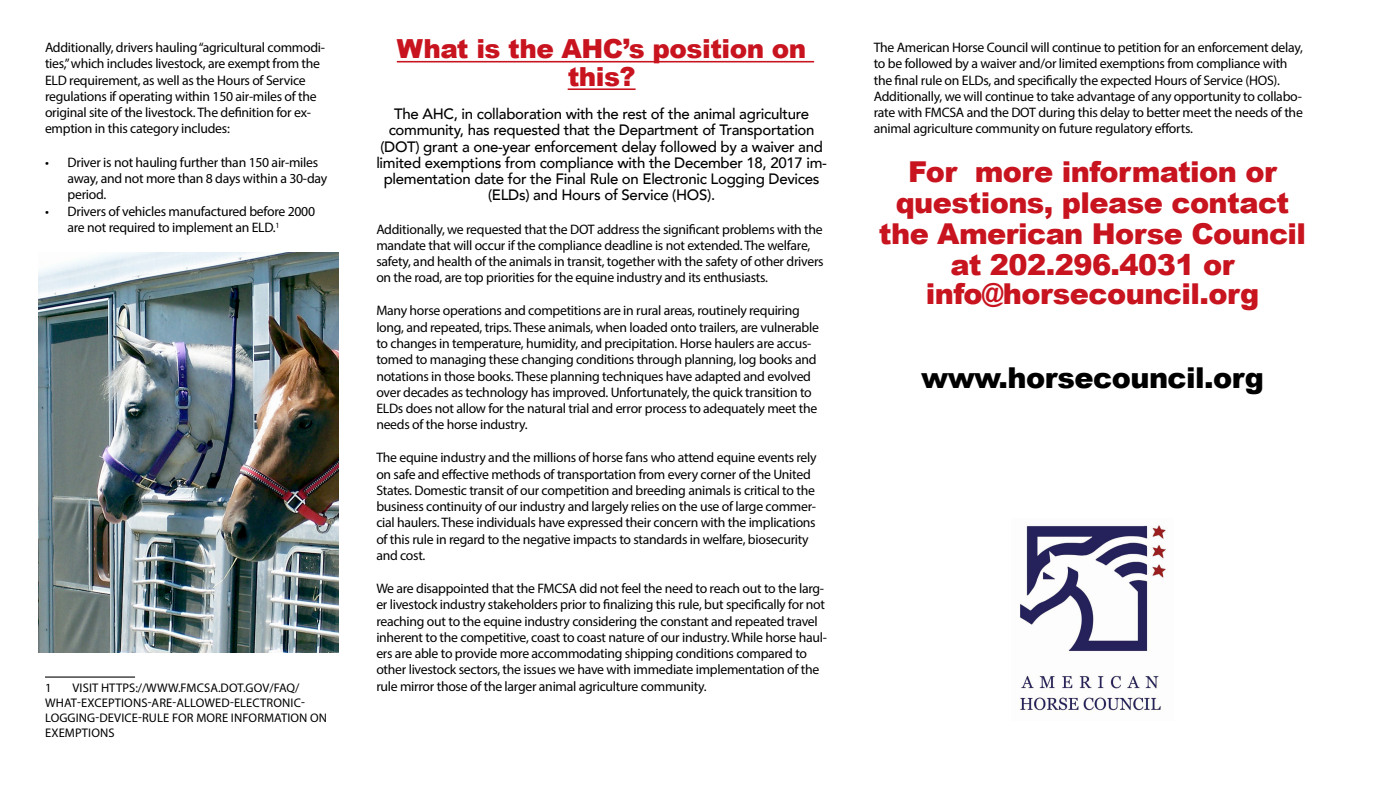
<style>
.page{position:relative;width:1373px;height:788px;background:#fff}
.page>*{position:absolute;margin:0;border:0;box-sizing:border-box;transform-origin:0 0}
.Body{font:900 28.75px/31.2px "Arial";letter-spacing:-.02em;color:#c8141f;text-align:center}
.Body-2{font:900 28.75px "Arial";letter-spacing:-.02em;color:#000}
.Body-3{font:900 26.25px/27.5px "Arial";letter-spacing:-.02em;color:#c8141f;text-align:center}
.Body-4{font:500 15px/16.2px "Avenir";letter-spacing:-.02em;color:#000;text-align:center}
.Body-5{font:13.75px/16.2px "Myriad Pro";letter-spacing:-.02em;color:#000}
.t1{font:12.5px/15px "Myriad Pro";letter-spacing:.01em;color:#000}
</style>
<div class="page">
<hr style="left:45px;top:676px;width:90px;height:1px;background:#231f20">
<hr style="left:397px;top:61px;width:417px;height:1px;background:#c8141f">
<hr style="left:567px;top:88px;width:68px;height:2px;background:#c8141f">
<img style="left:38px;top:252px;width:300px;height:400px">
<img style="left:1020px;top:524px;width:146px;height:189px">
<p class="Body-5" style="left:45px;top:39px;width:281px">Additionally, drivers hauling “agricultural commodi&shy;ties,” which includes livestock, are exempt from the ELD requirement, as well as the Hours of Service regulations if operating within 150 air-miles of the original site of the livestock. The definition for ex&shy;emption in this category includes:</p>
<p class="Body-5" style="left:68px;top:154px;width:261px;text-indent:-22px">• Driver is not hauling further than 150 air-miles away, and not more than 8 days within a 30-day period.</p>
<p class="Body-5" style="left:68px;top:203px;width:249px;text-indent:-22px">• Drivers of vehicles manufactured before 2000 are not required to implement an ELD.<sup>1</sup></p>
<p class="t1" style="left:45px;top:680px;width:283px;text-indent:27px">VISIT HTTPS://WWW.FMCSA.DOT.GOV/FAQ/ WHAT-EXCEPTIONS-ARE-ALLOWED-ELECTRONIC-LOGGING-DEVICE-RULE FOR MORE INFORMATION ON EXEMPTIONS</p>
<p class="t1" style="left:45px;top:680px;width:8px">1</p>
<p class="Body-3" style="left:397px;top:34px;width:411px">What is the AHC’s position on this?</p>
<p class="Body-4" style="left:376px;top:105px;width:452px">The AHC, in collaboration with the rest of the animal agriculture community, has requested that the Department of Transportation (DOT) grant a one-year enforcement delay followed by a waiver and limited exemptions from compliance with the December 18, 2017 im&shy;plementation date for the Final Rule on Electronic Logging Devices (ELDs) and Hours of Service (HOS).</p>
<p class="Body-5" style="left:376px;top:220px;width:449px">Additionally, we requested that the DOT address the significant problems with the mandate that will occur if the compliance deadline is not extended. The welfare, safety, and health of the animals in transit, together with the safety of other drivers on the road, are top priorities for the equine industry and its enthusiasts.</p>
<p class="Body-5" style="left:376px;top:302px;width:444px">Many horse operations and competitions are in rural areas, routinely requiring long, and repeated, trips. These animals, when loaded onto trailers, are vulnerable to changes in temperature, humidity, and precipitation. Horse haulers are accus&shy;tomed to managing these changing conditions through planning, log books and notations in those books. These planning techniques have adapted and evolved over decades as technology has improved. Unfortunately, the quick transition to ELDs does not allow for the natural trial and error process to adequately meet the needs of the horse industry.</p>
<p class="Body-5" style="left:376px;top:449px;width:442px">The equine industry and the millions of horse fans who attend equine events rely on safe and effective methods of transportation from every corner of the United States. Domestic transit of our competition and breeding animals is critical to the business continuity of our industry and largely relies on the use of large commer&shy;cial haulers. These individuals have expressed their concern with the implications of this rule in regard to the negative impacts to standards in welfare, biosecurity and cost.</p>
<p class="Body-5" style="left:376px;top:580px;width:452px">We are disappointed that the FMCSA did not feel the need to reach out to the larg&shy;er livestock industry stakeholders prior to finalizing this rule, but specifically for not reaching out to the equine industry considering the constant and repeated travel inherent to the competitive, coast to coast nature of our industry. While horse haul&shy;ers are able to provide more accommodating shipping conditions compared to other livestock sectors, the issues we have with immediate implementation of the rule mirror those of the larger animal agriculture community.</p>
<p class="Body-5" style="left:873px;top:39px;width:430px">The American Horse Council will continue to petition for an enforcement delay, to be followed by a waiver and/or limited exemptions from compliance with the final rule on ELDs, and specifically the expected Hours of Service (HOS).<br>Additionally, we will continue to take advantage of any opportunity to collabo&shy;rate with FMCSA and the DOT during this delay to better meet the needs of the animal agriculture community on future regulatory efforts.</p>
<p class="Body" style="left:879px;top:155px;width:429px">For more information or questions, please contact the American Horse Council at 202.296.4031 or</p>
<p class="Body" style="left:925px;top:277px;width:335px">info@horsecouncil.org</p>
<p class="Body-2" style="left:921px;top:357px;width:344px">www.horsecouncil.org</p>
</div>
